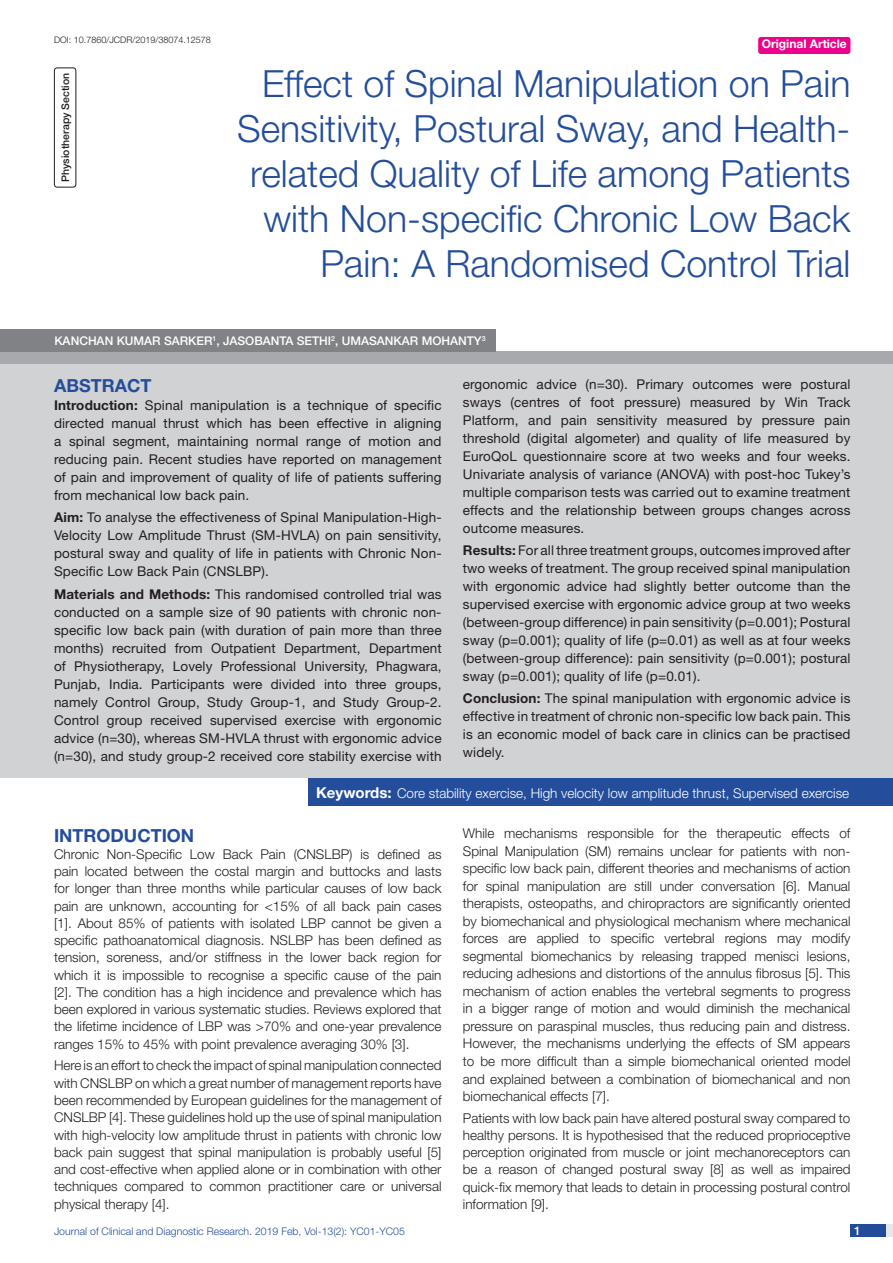
<style>
.page{position:relative;width:893px;height:1263px;background:#fff}
.page>*{position:absolute;margin:0;border:0;box-sizing:border-box;transform-origin:0 0}
.t1{font:300 37.5px/45px "Helvetica Neue";color:#244e9b;text-align:right}
.Heading{font:700 18px "Helvetica Neue";color:#244e9b}
.Abstract_head{font:700 18px "Helvetica Neue";color:#244e9b}
.Body_text{font:300 13.5px/17.2px "Helvetica Neue";color:#231f20;text-align:justify}
.Abstract_Text{font:13.5px/18px "Helvetica Neue";letter-spacing:.01em;color:#231f20;text-align:justify}
.Key_words{font:300 13.5px "Helvetica Neue";color:#fff}
.Author{font:500 12px "Helvetica Neue";color:#fff}
.t2{font:700 12px "Helvetica Neue";color:#fff}
.t3{font:300 10.5px "Helvetica Neue";color:#244e9b}
.section{font:500 10.5px "Helvetica Neue";color:#231f20}
.DOI{font:300 9px "Helvetica Neue";color:#231f20}
.s1{font-weight:700}
.s2{font-weight:700;font-size:15px}
</style>
<div class="page">
<div style="left:850px;top:1224px;width:43px;height:13px;background:#e6e7e9"></div>
<div style="left:850px;top:1224px;width:35px;height:13px;background:#214c99"></div>
<div style="left:758px;top:37px;width:92px;height:17px;background:#ed028c;border-radius:3px"></div>
<div style="left:54px;top:68px;width:22px;height:119px;border:1px solid #231f20;border-radius:3px"></div>
<div style="left:0;top:352px;width:893px;height:12px;background:#a8a9ad"></div>
<div style="left:0;top:329px;width:495px;height:23px;background:#808285"></div>
<div style="left:0;top:364px;width:893px;height:414px;background:#d1d2d4"></div>
<div style="left:308px;top:778px;width:585px;height:28px;background:#244e9b"></div>
<p class="DOI" style="left:54px;top:35px;width:158px">DOI: 10.7860/JCDR/2019/38074.12578</p>
<p class="t2" style="left:762px;top:37px;width:87px">Original Article</p>
<p class="section" style="left:59px;top:182px;width:111px;rotate:-90deg">PHYSIOTHERAPY SECTION</p>
<p class="t1" style="left:237px;top:60px;width:615px">Effect of Spinal Manipulation on Pain Sensitivity, Postural Sway, and Health&shy;related Quality of Life among Patients with Non-specific Chronic Low Back Pain: A Randomised Control Trial</p>
<p class="Author" style="left:54px;top:334px;width:433px">KANCHAN KUMAR SARKER<sup>1</sup>, JASOBANTA SETHI<sup>2</sup>, UMASANKAR MOHANTY<sup>3</sup></p>
<p class="Abstract_head" style="left:54px;top:375px;width:99px">ABSTRACT</p>
<p class="Abstract_Text" style="left:54px;top:396px;width:389px"><span class="s1">Introduction:</span> Spinal manipulation is a technique of specific directed manual thrust which has been effective in aligning a spinal segment, maintaining normal range of motion and reducing pain. Recent studies have reported on management of pain and improvement of quality of life of patients suffering from mechanical low back pain.</p>
<p class="Abstract_Text" style="left:54px;top:508px;width:389px"><span class="s1">Aim:</span> To analyse the effectiveness of Spinal Manipulation-High-Velocity Low Amplitude Thrust (SM-HVLA) on pain sensitivity, postural sway and quality of life in patients with Chronic Non-Specific Low Back Pain (CNSLBP).</p>
<p class="Abstract_Text" style="left:54px;top:585px;width:389px"><span class="s1">Materials and Methods:</span> This randomised controlled trial was conducted on a sample size of 90 patients with chronic non&shy;specific low back pain (with duration of pain more than three months) recruited from Outpatient Department, Department of Physiotherapy, Lovely Professional University, Phagwara, Punjab, India. Participants were divided into three groups, namely Control Group, Study Group-1, and Study Group-2.<br>Control group received supervised exercise with ergonomic advice (n=30), whereas SM-HVLA thrust with ergonomic advice (n=30), and study group-2 received core stability exercise with</p>
<p class="Abstract_Text" style="left:463px;top:375px;width:389px">ergonomic advice (n=30). Primary outcomes were postural sways (centres of foot pressure) measured by Win Track Platform, and pain sensitivity measured by pressure pain threshold (digital algometer) and quality of life measured by EuroQoL questionnaire score at two weeks and four weeks.<br>Univariate analysis of variance (ANOVA) with post-hoc Tukey’s multiple comparison tests was carried out to examine treatment effects and the relationship between groups changes across outcome measures.</p>
<p class="Abstract_Text" style="left:463px;top:541px;width:389px"><span class="s1">Results:</span> For all three treatment groups, outcomes improved after two weeks of treatment. The group received spinal manipulation with ergonomic advice had slightly better outcome than the supervised exercise with ergonomic advice group at two weeks (between-group difference) in pain sensitivity (p=0.001); Postural sway (p=0.001); quality of life (p=0.01) as well as at four weeks (between-group difference): pain sensitivity (p=0.001); postural sway (p=0.001); quality of life (p=0.01).</p>
<p class="Abstract_Text" style="left:463px;top:689px;width:389px"><span class="s1">Conclusion:</span> The spinal manipulation with ergonomic advice is effective in treatment of chronic non-specific low back pain. This is an economic model of back care in clinics can be practised widely.</p>
<p class="Key_words" style="left:316px;top:784px;width:535px"><span class="s2">Keywords:</span> Core stability exercise, High velocity low amplitude thrust, Supervised exercise</p>
<p class="Heading" style="left:54px;top:824px;width:142px">INTRODUCTION</p>
<p class="Body_text" style="left:54px;top:845px;width:389px">Chronic Non-Specific Low Back Pain (CNSLBP) is defined as pain located between the costal margin and buttocks and lasts for longer than three months while particular causes of low back pain are unknown, accounting for &lt;15% of all back pain cases [1]. About 85% of patients with isolated LBP cannot be given a specific pathoanatomical diagnosis. NSLBP has been defined as tension, soreness, and/or stiffness in the lower back region for which it is impossible to recognise a specific cause of the pain [2]. The condition has a high incidence and prevalence which has been explored in various systematic studies. Reviews explored that the lifetime incidence of LBP was &gt;70% and one-year prevalence ranges 15% to 45% with point prevalence averaging 30% [3].</p>
<p class="Body_text" style="left:54px;top:1056px;width:389px">Here is an effort to check the impact of spinal manipulation connected with CNSLBP on which a great number of management reports have been recommended by European guidelines for the management of CNSLBP [4]. These guidelines hold up the use of spinal manipulation with high-velocity low amplitude thrust in patients with chronic low back pain suggest that spinal manipulation is probably useful [5] and cost-effective when applied alone or in combination with other techniques compared to common practitioner care or universal physical therapy [4].</p>
<p class="Body_text" style="left:463px;top:824px;width:389px">While mechanisms responsible for the therapeutic effects of Spinal Manipulation (SM) remains unclear for patients with non&shy;specific low back pain, different theories and mechanisms of action for spinal manipulation are still under conversation [6]. Manual therapists, osteopaths, and chiropractors are significantly oriented by biomechanical and physiological mechanism where mechanical forces are applied to specific vertebral regions may modify segmental biomechanics by releasing trapped menisci lesions, reducing adhesions and distortions of the annulus fibrosus [5]. This mechanism of action enables the vertebral segments to progress in a bigger range of motion and would diminish the mechanical pressure on paraspinal muscles, thus reducing pain and distress.<br>However, the mechanisms underlying the effects of SM appears to be more difficult than a simple biomechanical oriented model and explained between a combination of biomechanical and non biomechanical effects [7].</p>
<p class="Body_text" style="left:463px;top:1109px;width:389px">Patients with low back pain have altered postural sway compared to healthy persons. It is hypothesised that the reduced proprioceptive perception originated from muscle or joint mechanoreceptors can be a reason of changed postural sway [8] as well as impaired quick-fix memory that leads to detain in processing postural control information [9].</p>
<p class="t3" style="left:54px;top:1225px;width:352px">Journal of Clinical and Diagnostic Research. 2019 Feb, Vol-13(2): YC01-YC05</p>
<p class="Author" style="left:854px;top:1223px;width:8px">1</p>
</div>
